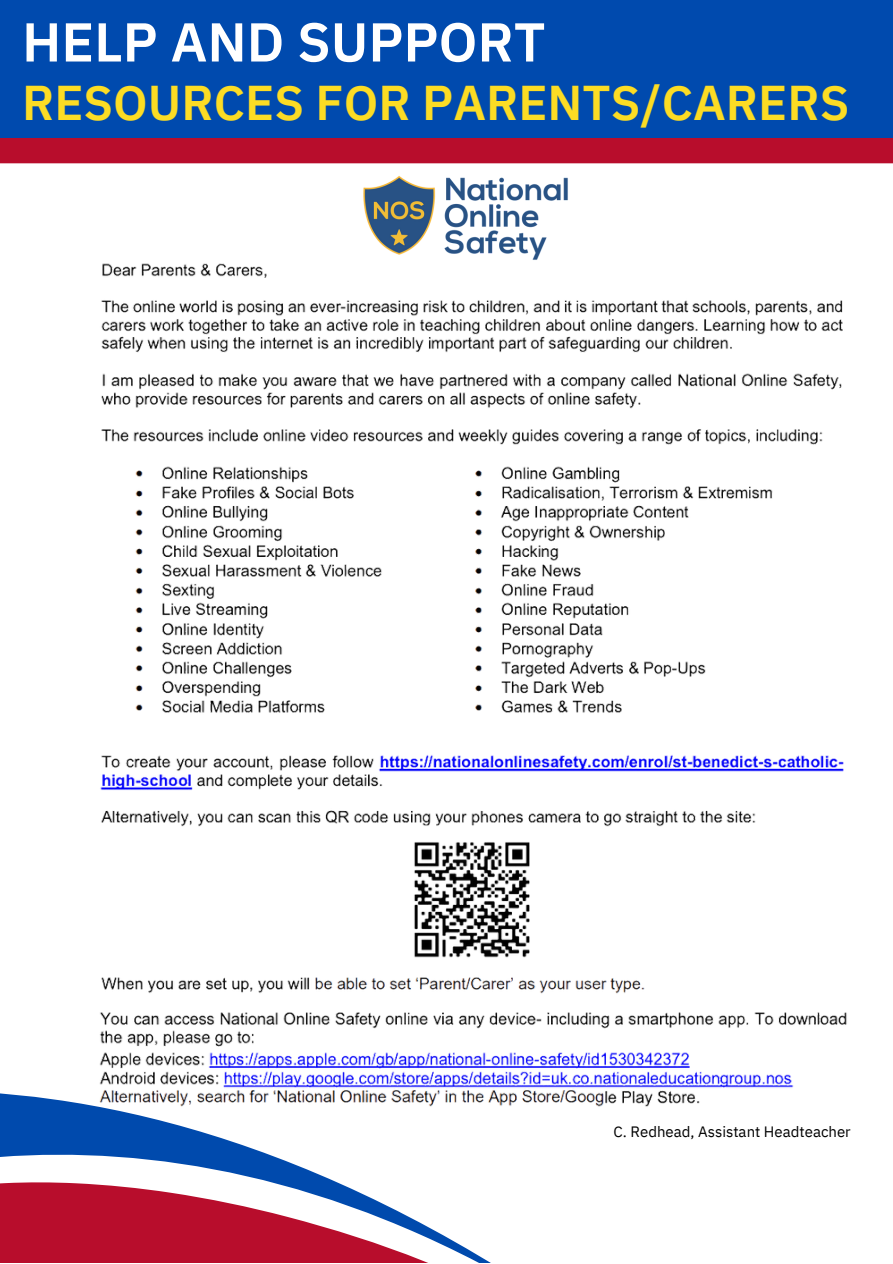
<style>
.page{position:relative;width:893px;height:1264px;background:#fff}
.page>*{position:absolute;margin:0;border:0;box-sizing:border-box;transform-origin:0 0}
.t1{font:600 54.6px "IBM Plex Sans Thai";color:#fff}
.t2{font:600 48.6px "IBM Plex Sans Thai";color:#fcdc24}
.t3{font:15px "IBM Plex Sans Thai";color:#000}
</style>
<div class="page">
<svg style="left:0;top:1093px;width:173px;height:31px;fill:#004aad"></svg>
<svg style="left:0;top:1124px;width:489px;height:138px"></svg>
<div style="left:0;top:138px;width:892px;height:25px;background:#b80d2c"></div>
<div style="left:0;top:0;width:892px;height:138px;background:#004aae"></div>
<img style="left:89px;top:263px;width:758px;height:847px">
<img style="left:349px;top:175px;width:225px;height:89px">
<p class="t1" style="left:22px;top:11px;width:525px">HELP AND SUPPORT</p>
<p class="t2" style="left:22px;top:75px;width:828px">RESOURCES FOR PARENTS/CARERS</p>
<p class="t3" style="left:613px;top:1122px;width:239px">C. Redhead, Assistant Headteacher</p>
</div>
